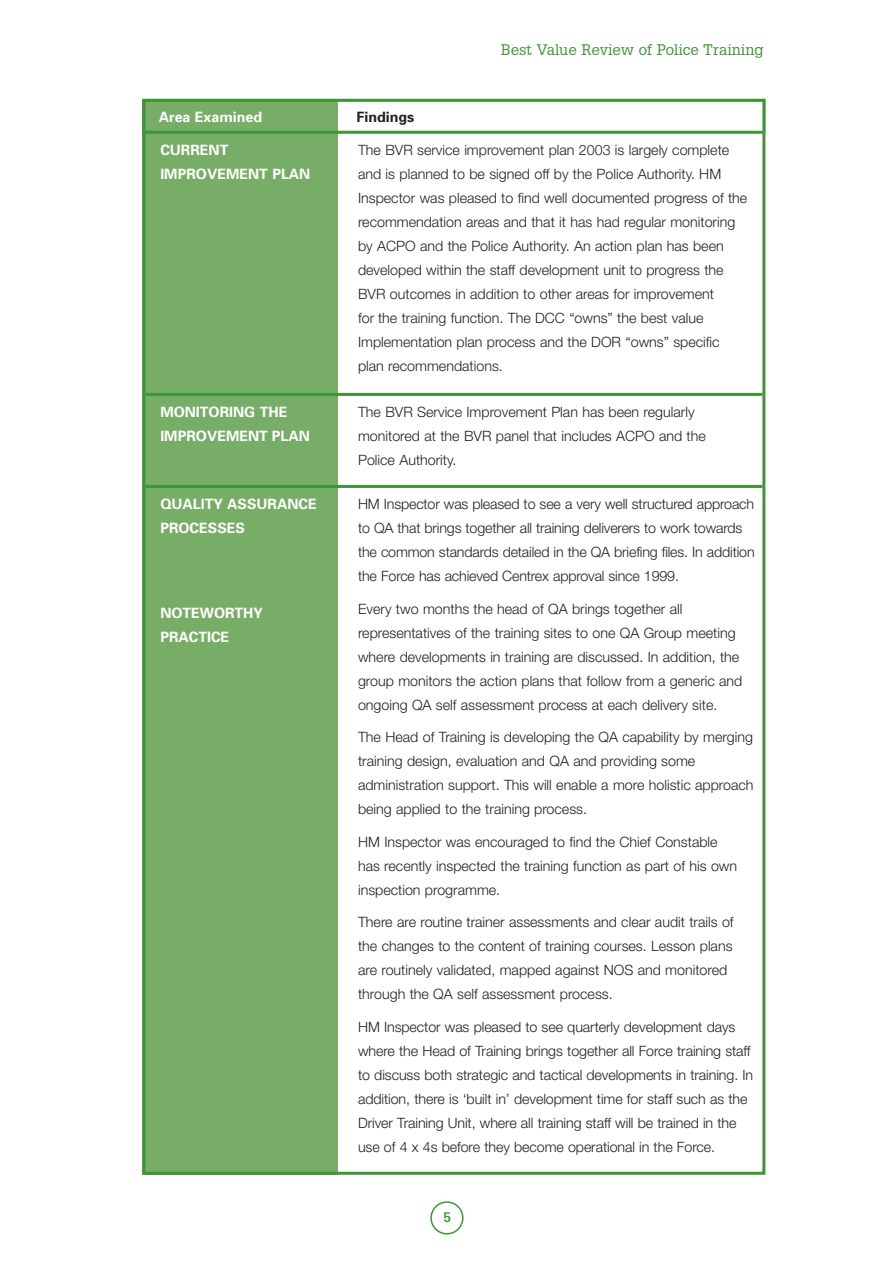
<style>
.page{position:relative;width:893px;height:1263px;background:#fff}
.page>*{position:absolute;margin:0;border:0;box-sizing:border-box;transform-origin:0 0}
.t1{font:15px "Glypha";color:#3f9537}
.t2{font:300 14.25px/24px "Helvetica Neue";color:#231f20}
.t3{font:700 14.25px/24px "Univers";color:#fff}
.t4{font:700 14.25px "Univers";color:#231f20}
.t5{font:700 13.5px "Glypha";color:#3f9537}
</style>
<div class="page">
<svg style="left:430px;top:1201px;width:34px;height:33px"></svg>
<div style="left:142px;top:99px;width:196px;height:1076px;background:#77ad67"></div>
<hr style="left:145px;top:131px;width:617px;height:3px;background:#3f9537">
<hr style="left:145px;top:393px;width:617px;height:3px;background:#3f9537">
<hr style="left:145px;top:485px;width:617px;height:3px;background:#3f9537">
<div style="left:142px;top:99px;width:623px;height:34px;border:2px solid #3f9537"></div>
<p class="t3" style="left:159px;top:106px;width:105px">Area Examined</p>
<p class="t4" style="left:357px;top:111px;width:59px">Findings</p>
<p class="t1" style="left:501px;top:41px;width:264px">Best Value Review of Police Training</p>
<p class="t3" style="left:160px;top:139px;width:152px">CURRENT<br>IMPROVEMENT PLAN</p>
<p class="t2" style="left:358px;top:139px;width:391px">The BVR service improvement plan 2003 is largely complete and is planned to be signed off by the Police Authority. HM Inspector was pleased to find well documented progress of the recommendation areas and that it has had regular monitoring by ACPO and the Police Authority. An action plan has been developed within the staff development unit to progress the BVR outcomes in addition to other areas for improvement<br>for the training function. The DCC “owns” the best value Implementation plan process and the DOR “owns” specific plan recommendations.</p>
<p class="t3" style="left:160px;top:401px;width:151px">MONITORING THE<br>IMPROVEMENT PLAN</p>
<p class="t2" style="left:358px;top:401px;width:349px">The BVR Service Improvement Plan has been regularly monitored at the BVR panel that includes ACPO and the<br>Police Authority.</p>
<p class="t3" style="left:160px;top:493px;width:158px">QUALITY ASSURANCE<br>PROCESSES</p>
<p class="t3" style="left:160px;top:602px;width:104px">NOTEWORTHY<br>PRACTICE</p>
<p class="t2" style="left:358px;top:493px;width:398px">HM Inspector was pleased to see a very well structured approach to QA that brings together all training deliverers to work towards the common standards detailed in the QA briefing files. In addition the Force has achieved Centrex approval since 1999.</p>
<p class="t2" style="left:358px;top:598px;width:386px">Every two months the head of QA brings together all representatives of the training sites to one QA Group meeting where developments in training are discussed. In addition, the group monitors the action plans that follow from a generic and ongoing QA self assessment process at each delivery site.</p>
<p class="t2" style="left:358px;top:726px;width:397px">The Head of Training is developing the QA capability by merging training design, evaluation and QA and providing some administration support. This will enable a more holistic approach being applied to the training process.</p>
<p class="t2" style="left:358px;top:831px;width:381px">HM Inspector was encouraged to find the Chief Constable has recently inspected the training function as part of his own inspection programme.</p>
<p class="t2" style="left:358px;top:911px;width:377px">There are routine trainer assessments and clear audit trails of the changes to the content of training courses. Lesson plans are routinely validated, mapped against NOS and monitored through the QA self assessment process.</p>
<p class="t2" style="left:358px;top:1016px;width:397px">HM Inspector was pleased to see quarterly development days where the Head of Training brings together all Force training staff to discuss both strategic and tactical developments in training. In addition, there is ‘built in’ development time for staff such as the Driver Training Unit, where all training staff will be trained in the use of 4 x 4s before they become operational in the Force.</p>
<p class="t5" style="left:443px;top:1209px;width:9px">5</p>
</div>
